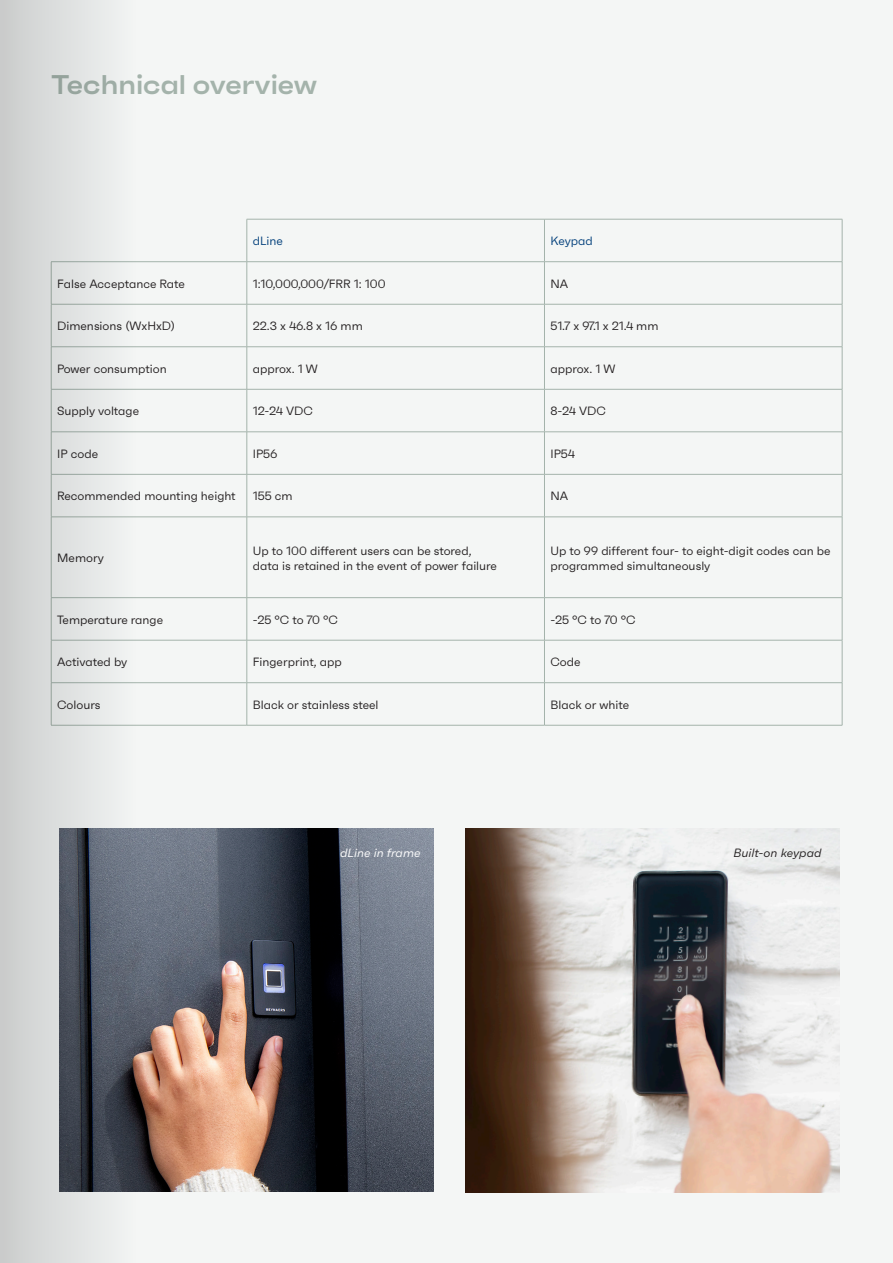
<style>
.page{position:relative;width:893px;height:1263px;background:#f4f6f5}
.page>*{position:absolute;margin:0;border:0;box-sizing:border-box;transform-origin:0 0}
.t1{font:600 expanded 27px "Faktum";color:#a4b3ab}
.t2{font:12px/15px "Faktum";color:#231f20}
.t3{font:italic 12px "Faktum";color:#231f20}
.t4{font:italic 12px "Faktum";color:#fff}
.t5{font:12px "Faktum";color:#003e7a}
</style>
<div class="page">
<svg style="left:136px;top:219px;width:706px;height:506px"></svg>
<hr style="left:51px;top:261px;width:196px;height:1px;background:#a4b3ab">
<hr style="left:247px;top:219px;width:297px;height:1px;background:#a4b3ab">
<hr style="left:247px;top:219px;width:1px;height:42px;background:#a4b3ab">
<hr style="left:544px;top:219px;width:298px;height:1px;background:#a4b3ab">
<hr style="left:544px;top:219px;width:1px;height:42px;background:#a4b3ab">
<hr style="left:842px;top:219px;width:1px;height:42px;background:#a4b3ab">
<hr style="left:247px;top:261px;width:297px;height:1px;background:#a4b3ab">
<hr style="left:247px;top:262px;width:1px;height:42px;background:#a4b3ab">
<hr style="left:544px;top:261px;width:298px;height:1px;background:#a4b3ab">
<hr style="left:544px;top:262px;width:1px;height:42px;background:#a4b3ab">
<hr style="left:842px;top:262px;width:1px;height:42px;background:#a4b3ab">
<hr style="left:51px;top:304px;width:196px;height:1px;background:#a4b3ab">
<hr style="left:247px;top:304px;width:297px;height:1px;background:#a4b3ab">
<hr style="left:247px;top:304px;width:1px;height:43px;background:#a4b3ab">
<hr style="left:544px;top:304px;width:298px;height:1px;background:#a4b3ab">
<hr style="left:544px;top:304px;width:1px;height:43px;background:#a4b3ab">
<hr style="left:842px;top:304px;width:1px;height:43px;background:#a4b3ab">
<hr style="left:51px;top:346px;width:196px;height:1px;background:#a4b3ab">
<hr style="left:247px;top:346px;width:297px;height:1px;background:#a4b3ab">
<hr style="left:247px;top:347px;width:1px;height:42px;background:#a4b3ab">
<hr style="left:544px;top:346px;width:298px;height:1px;background:#a4b3ab">
<hr style="left:544px;top:347px;width:1px;height:42px;background:#a4b3ab">
<hr style="left:842px;top:347px;width:1px;height:42px;background:#a4b3ab">
<hr style="left:51px;top:389px;width:196px;height:1px;background:#a4b3ab">
<hr style="left:247px;top:389px;width:297px;height:1px;background:#a4b3ab">
<hr style="left:247px;top:389px;width:1px;height:43px;background:#a4b3ab">
<hr style="left:544px;top:389px;width:298px;height:1px;background:#a4b3ab">
<hr style="left:544px;top:389px;width:1px;height:43px;background:#a4b3ab">
<hr style="left:842px;top:389px;width:1px;height:43px;background:#a4b3ab">
<hr style="left:51px;top:432px;width:196px;height:1px;background:#a4b3ab">
<hr style="left:247px;top:432px;width:297px;height:1px;background:#a4b3ab">
<hr style="left:247px;top:432px;width:1px;height:42px;background:#a4b3ab">
<hr style="left:544px;top:432px;width:298px;height:1px;background:#a4b3ab">
<hr style="left:544px;top:432px;width:1px;height:42px;background:#a4b3ab">
<hr style="left:842px;top:432px;width:1px;height:42px;background:#a4b3ab">
<hr style="left:51px;top:474px;width:196px;height:1px;background:#a4b3ab">
<hr style="left:247px;top:474px;width:297px;height:1px;background:#a4b3ab">
<hr style="left:247px;top:474px;width:1px;height:43px;background:#a4b3ab">
<hr style="left:544px;top:474px;width:298px;height:1px;background:#a4b3ab">
<hr style="left:544px;top:474px;width:1px;height:43px;background:#a4b3ab">
<hr style="left:842px;top:474px;width:1px;height:43px;background:#a4b3ab">
<hr style="left:51px;top:517px;width:196px;height:1px;background:#a4b3ab">
<hr style="left:247px;top:517px;width:297px;height:1px;background:#a4b3ab">
<hr style="left:247px;top:517px;width:1px;height:80px;background:#a4b3ab">
<hr style="left:544px;top:517px;width:298px;height:1px;background:#a4b3ab">
<hr style="left:544px;top:517px;width:1px;height:80px;background:#a4b3ab">
<hr style="left:842px;top:517px;width:1px;height:80px;background:#a4b3ab">
<hr style="left:51px;top:597px;width:196px;height:1px;background:#a4b3ab">
<hr style="left:247px;top:597px;width:297px;height:1px;background:#a4b3ab">
<hr style="left:247px;top:598px;width:1px;height:42px;background:#a4b3ab">
<hr style="left:544px;top:597px;width:298px;height:1px;background:#a4b3ab">
<hr style="left:544px;top:598px;width:1px;height:42px;background:#a4b3ab">
<hr style="left:842px;top:598px;width:1px;height:42px;background:#a4b3ab">
<hr style="left:51px;top:640px;width:196px;height:1px;background:#a4b3ab">
<hr style="left:247px;top:640px;width:297px;height:1px;background:#a4b3ab">
<hr style="left:247px;top:640px;width:1px;height:42px;background:#a4b3ab">
<hr style="left:544px;top:640px;width:298px;height:1px;background:#a4b3ab">
<hr style="left:544px;top:640px;width:1px;height:42px;background:#a4b3ab">
<hr style="left:842px;top:640px;width:1px;height:42px;background:#a4b3ab">
<hr style="left:51px;top:682px;width:196px;height:1px;background:#a4b3ab">
<hr style="left:247px;top:682px;width:297px;height:1px;background:#a4b3ab">
<hr style="left:247px;top:683px;width:1px;height:42px;background:#a4b3ab">
<hr style="left:544px;top:682px;width:298px;height:1px;background:#a4b3ab">
<hr style="left:544px;top:683px;width:1px;height:42px;background:#a4b3ab">
<hr style="left:842px;top:683px;width:1px;height:42px;background:#a4b3ab">
<hr style="left:51px;top:725px;width:196px;height:1px;background:#a4b3ab">
<hr style="left:247px;top:725px;width:297px;height:1px;background:#a4b3ab">
<hr style="left:544px;top:725px;width:298px;height:1px;background:#a4b3ab">
<img style="left:136px;top:828px;width:298px;height:363px">
<img style="left:466px;top:828px;width:374px;height:365px">
<svg style="left:1px;top:0;width:135px;height:1263px"></svg>
<h1 class="t1" style="left:51px;top:74px;width:268px">Technical overview</h1>
<p class="t5" style="left:253px;top:236px;width:32px">dLine</p>
<p class="t5" style="left:550px;top:236px;width:44px">Keypad</p>
<p class="t2" style="left:57px;top:277px;width:129px">False Acceptance Rate</p>
<p class="t2" style="left:253px;top:277px;width:134px">1:10,000,000/FRR 1: 100</p>
<p class="t2" style="left:550px;top:277px;width:19px">NA</p>
<p class="t2" style="left:57px;top:320px;width:119px">Dimensions (WxHxD)</p>
<p class="t2" style="left:253px;top:320px;width:111px">22.3 x 46.8 x 16 mm</p>
<p class="t2" style="left:550px;top:320px;width:110px">51.7 x 97.1 x 21.4 mm</p>
<p class="t2" style="left:57px;top:362px;width:111px">Power consumption</p>
<p class="t2" style="left:253px;top:362px;width:67px">approx. 1 W</p>
<p class="t2" style="left:550px;top:362px;width:67px">approx. 1 W</p>
<p class="t2" style="left:57px;top:405px;width:83px">Supply voltage</p>
<p class="t2" style="left:253px;top:405px;width:62px">12-24 VDC</p>
<p class="t2" style="left:550px;top:405px;width:57px">8-24 VDC</p>
<p class="t2" style="left:57px;top:447px;width:42px">IP code</p>
<p class="t2" style="left:253px;top:447px;width:26px">IP56</p>
<p class="t2" style="left:550px;top:447px;width:26px">IP54</p>
<p class="t2" style="left:57px;top:490px;width:180px">Recommended mounting height</p>
<p class="t2" style="left:253px;top:490px;width:41px">155 cm</p>
<p class="t2" style="left:550px;top:490px;width:19px">NA</p>
<p class="t2" style="left:57px;top:551px;width:48px">Memory</p>
<p class="t2" style="left:253px;top:544px;width:246px">Up to 100 different users can be stored, data is retained in the event of power failure</p>
<p class="t2" style="left:550px;top:544px;width:282px">Up to 99 different four- to eight-digit codes can be programmed simultaneously</p>
<p class="t2" style="left:57px;top:613px;width:107px">Temperature range</p>
<p class="t2" style="left:253px;top:613px;width:87px">-25 °C to 70 °C</p>
<p class="t2" style="left:550px;top:613px;width:87px">-25 °C to 70 °C</p>
<p class="t2" style="left:57px;top:655px;width:72px">Activated by</p>
<p class="t2" style="left:253px;top:655px;width:91px">Fingerprint, app</p>
<p class="t2" style="left:550px;top:655px;width:32px">Code</p>
<p class="t2" style="left:57px;top:698px;width:45px">Colours</p>
<p class="t2" style="left:253px;top:698px;width:127px">Black or stainless steel</p>
<p class="t2" style="left:550px;top:698px;width:80px">Black or white</p>
<p class="t4" style="left:340px;top:848px;width:82px">dLine in frame</p>
<p class="t3" style="left:733px;top:848px;width:90px">Built-on keypad</p>
</div>
